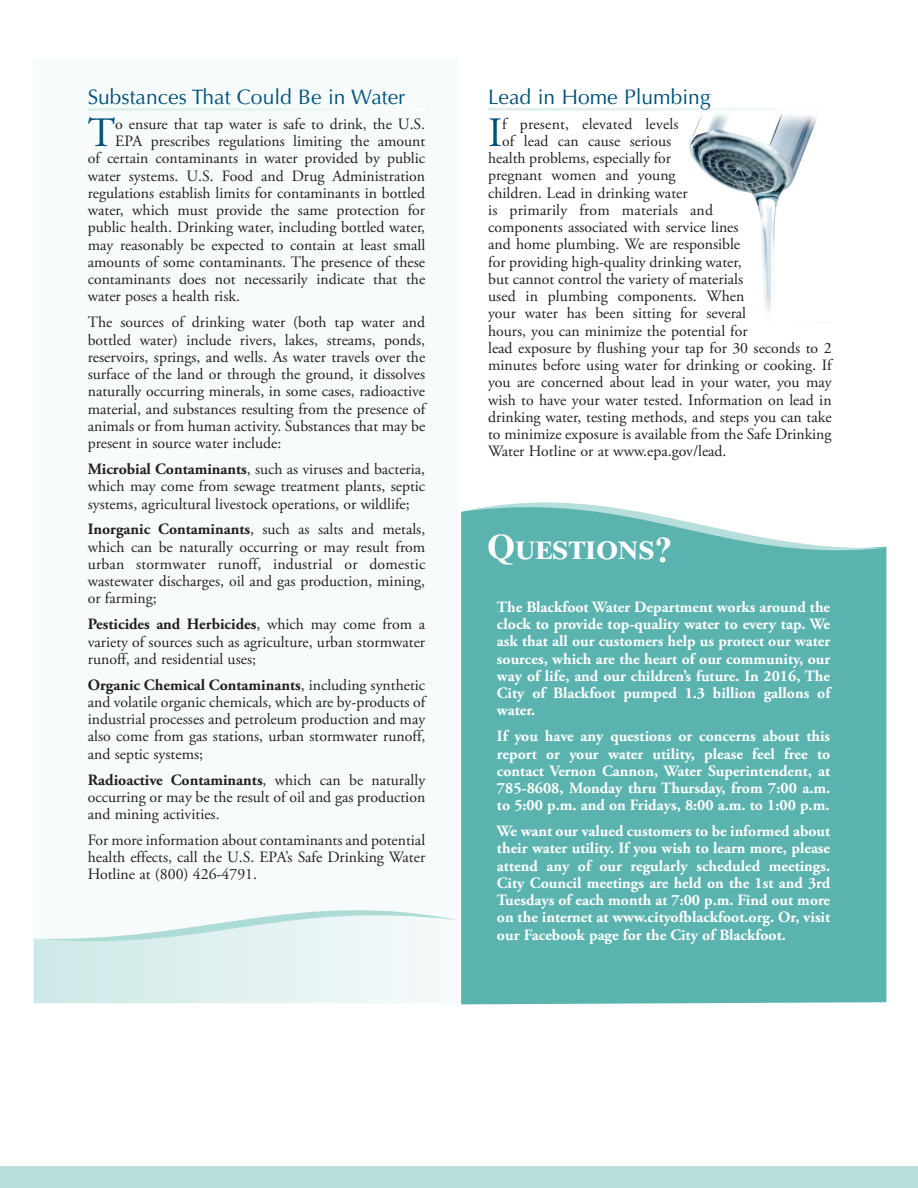
<style>
.page{position:relative;width:918px;height:1188px;background:#fff}
.page>*{position:absolute;margin:0;border:0;box-sizing:border-box;transform-origin:0 0}
.Initial_Cap{font:41.7px "Adobe Garamond Pro";color:#00517a}
.t1{font:700 36px "Times New Roman";color:#fff}
.Article_Headline-Gra{font:21px "Optima";color:#00517a}
.First_Paragraph{font:15.75px/17.2px "Adobe Garamond Pro";color:#231f20;text-align:justify}
.Initial_Cap-2{font:15.75px "Adobe Garamond Pro";color:#231f20}
.First_Paragraph-2{font:700 15.75px/17.2px "Adobe Garamond Pro";color:#fff;text-align:justify}
.s1{font-weight:700}
</style>
<div class="page">
<div style="left:0;top:1166px;width:918px;height:22px;background:#bae0dc"></div>
<div style="left:461px;top:564px;width:425px;height:440px;background:#5ab3af"></div>
<svg style="left:461px;top:502px;width:425px;height:62px"></svg>
<img style="left:689px;top:114px;width:143px;height:209px">
<div style="left:34px;top:58px;width:425px;height:945px;background:#f8fbfc"></div>
<svg style="left:34px;top:910px;width:422px;height:93px"></svg>
<hr style="left:88px;top:108px;width:337px;height:3px;background:#fff">
<p class="Article_Headline-Gra" style="left:88px;top:85px;width:319px">Substances That Could Be in Water</p>
<p class="Initial_Cap" style="left:88px;top:108px;width:29px">T</p>
<p class="Initial_Cap-2" style="left:115px;top:115px;width:311px">o ensure that tap water is safe to drink, the U.S.</p>
<p class="Initial_Cap-2" style="left:115px;top:132px;width:311px">EPA prescribes regulations limiting the amount</p>
<p class="Initial_Cap-2" style="left:88px;top:149px;width:339px">of certain contaminants in water provided by public</p>
<p class="Initial_Cap-2" style="left:88px;top:166px;width:339px">water systems. U.S. Food and Drug Administration</p>
<p class="Initial_Cap-2" style="left:88px;top:184px;width:339px">regulations establish limits for contaminants in bottled</p>
<p class="Initial_Cap-2" style="left:88px;top:201px;width:339px">water, which must provide the same protection for</p>
<p class="Initial_Cap-2" style="left:88px;top:218px;width:339px">public health. Drinking water, including bottled water,</p>
<p class="Initial_Cap-2" style="left:88px;top:235px;width:339px">may reasonably be expected to contain at least small</p>
<p class="Initial_Cap-2" style="left:88px;top:253px;width:339px">amounts of some contaminants. The presence of these</p>
<p class="Initial_Cap-2" style="left:88px;top:270px;width:339px">contaminants does not necessarily indicate that the</p>
<p class="Initial_Cap-2" style="left:88px;top:287px;width:154px">water poses a health risk.</p>
<p class="First_Paragraph" style="left:88px;top:314px;width:339px">The sources of drinking water (both tap water and bottled water) include rivers, lakes, streams, ponds, reservoirs, springs, and wells. As water travels over the surface of the land or through the ground, it dissolves naturally occurring minerals, in some cases, radioactive material, and substances resulting from the presence of animals or from human activity. Substances that may be present in source water include:</p>
<p class="First_Paragraph" style="left:88px;top:461px;width:339px"><span class="s1">Microbial Contaminants</span>, such as viruses and bacteria, which may come from sewage treatment plants, septic systems, agricultural livestock operations, or wildlife;</p>
<p class="First_Paragraph" style="left:88px;top:521px;width:339px"><span class="s1">Inorganic Contaminants</span>, such as salts and metals, which can be naturally occurring or may result from urban stormwater runoff, industrial or domestic wastewater discharges, oil and gas production, mining, or farming;</p>
<p class="First_Paragraph" style="left:88px;top:616px;width:339px"><span class="s1">Pesticides and Herbicides</span>, which may come from a variety of sources such as agriculture, urban stormwater runoff, and residential uses;</p>
<p class="First_Paragraph" style="left:88px;top:677px;width:339px"><span class="s1">Organic Chemical Contaminants</span>, including synthetic and volatile organic chemicals, which are by-products of industrial processes and petroleum production and may also come from gas stations, urban stormwater runoff, and septic systems;</p>
<p class="First_Paragraph" style="left:88px;top:772px;width:339px"><span class="s1">Radioactive Contaminants</span>, which can be naturally occurring or may be the result of oil and gas production and mining activities.</p>
<p class="First_Paragraph" style="left:88px;top:832px;width:339px">For more information about contaminants and potential health effects, call the U.S. EPA’s Safe Drinking Water Hotline at (800) 426-4791.</p>
<p class="Article_Headline-Gra" style="left:488px;top:85px;width:224px">Lead in Home Plumbing</p>
<p class="Initial_Cap" style="left:488px;top:108px;width:16px">I</p>
<p class="Initial_Cap-2" style="left:502px;top:114px;width:178px">f present, elevated levels</p>
<p class="Initial_Cap-2" style="left:502px;top:132px;width:170px">of lead can cause serious</p>
<p class="Initial_Cap-2" style="left:488px;top:149px;width:184px">health problems, especially for</p>
<p class="Initial_Cap-2" style="left:488px;top:166px;width:189px">pregnant women and young</p>
<p class="Initial_Cap-2" style="left:488px;top:183px;width:201px">children. Lead in drinking water</p>
<p class="Initial_Cap-2" style="left:488px;top:201px;width:226px">is primarily from materials and</p>
<p class="Initial_Cap-2" style="left:488px;top:218px;width:252px">components associated with service lines</p>
<p class="Initial_Cap-2" style="left:488px;top:235px;width:253px">and home plumbing. We are responsible</p>
<p class="Initial_Cap-2" style="left:488px;top:252px;width:255px">for providing high-quality drinking water,</p>
<p class="Initial_Cap-2" style="left:488px;top:270px;width:257px">but cannot control the variety of materials</p>
<p class="Initial_Cap-2" style="left:488px;top:287px;width:258px">used in plumbing components. When</p>
<p class="Initial_Cap-2" style="left:488px;top:304px;width:260px">your water has been sitting for several</p>
<p class="Initial_Cap-2" style="left:488px;top:321px;width:261px">hours, you can minimize the potential for</p>
<p class="Initial_Cap-2" style="left:488px;top:339px;width:345px">lead exposure by flushing your tap for 30 seconds to 2</p>
<p class="Initial_Cap-2" style="left:488px;top:356px;width:345px">minutes before using water for drinking or cooking. If</p>
<p class="Initial_Cap-2" style="left:488px;top:373px;width:345px">you are concerned about lead in your water, you may</p>
<p class="Initial_Cap-2" style="left:488px;top:390px;width:345px">wish to have your water tested. Information on lead in</p>
<p class="Initial_Cap-2" style="left:488px;top:408px;width:345px">drinking water, testing methods, and steps you can take</p>
<p class="Initial_Cap-2" style="left:488px;top:425px;width:345px">to minimize exposure is available from the Safe Drinking</p>
<p class="Initial_Cap-2" style="left:488px;top:442px;width:240px">Water Hotline or at www.epa.gov/lead.</p>
<p class="t1" style="left:487px;top:521px;width:187px">Questions?</p>
<p class="First_Paragraph-2" style="left:497px;top:599px;width:335px">The Blackfoot Water Department works around the clock to provide top-quality water to every tap. We ask that all our customers help us protect our water sources, which are the heart of our community, our way of life, and our children’s future. In 2016, The City of Blackfoot pumped 1.3 billion gallons of water.</p>
<p class="First_Paragraph-2" style="left:497px;top:728px;width:335px">If you have any questions or concerns about this report or your water utility, please feel free to contact Vernon Cannon, Water Superintendent, at 785-8608, Monday thru Thursday, from 7:00 a.m. to 5:00 p.m. and on Fridays, 8:00 a.m. to 1:00 p.m.</p>
<p class="First_Paragraph-2" style="left:497px;top:823px;width:335px">We want our valued customers to be informed about their water utility. If you wish to learn more, please attend any of our regularly scheduled meetings.<br>City Council meetings are held on the 1st and 3rd Tuesdays of each month at 7:00 p.m. Find out more on the internet at www.cityofblackfoot.org. Or, visit our Facebook page for the City of Blackfoot.</p>
</div>
